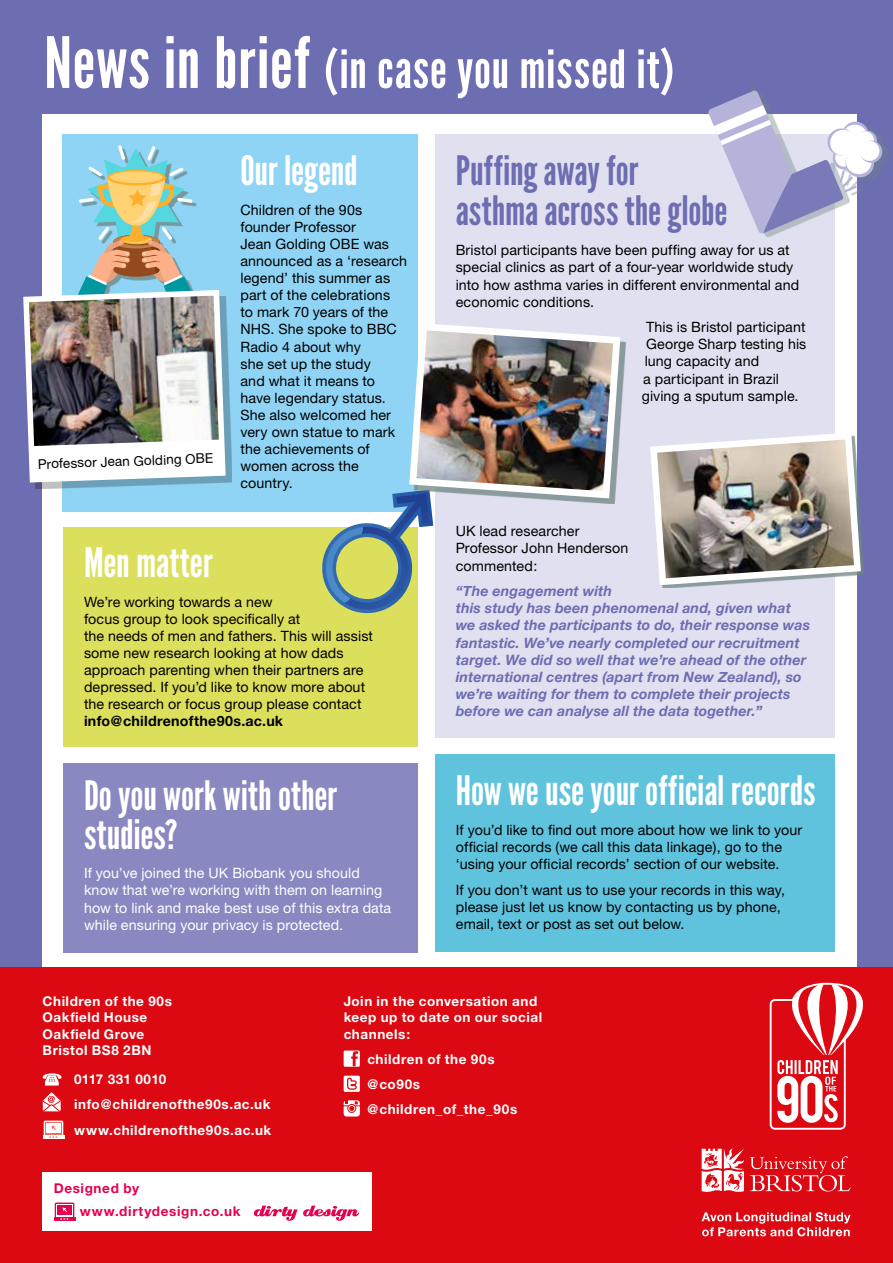
<style>
.page{position:relative;width:893px;height:1263px;background:#fff}
.page>*{position:absolute;margin:0;border:0;box-sizing:border-box;transform-origin:0 0}
.t1{font:52.5px "League Gothic";letter-spacing:.015em;color:#fff}
.t2{font:40.5px/39px "League Gothic";letter-spacing:-.005em;color:#fff}
.t3{font:40.5px/40.5px "League Gothic";color:#6d6db1}
.t4{font:14.25px/17.1px "Helvetica Neue";letter-spacing:.005em;color:#000}
.t5{font:italic 700 14.25px/17.1px "Helvetica Neue";letter-spacing:.005em;color:#6d6db1}
.t6{font:14.25px/17.1px "Helvetica Neue";letter-spacing:.005em;color:#fff}
.t7{font:700 14.25px "Helvetica Neue";letter-spacing:.015em;color:#000}
.t8{font:700 13.5px/16.5px "Helvetica Neue";letter-spacing:.04em;color:#fff}
.t9{font:700 13.5px/23px "Helvetica Neue";letter-spacing:.05em;color:#e50051}
.t10{font:13.5px "Helvetica Neue";color:#000}
.s1{font-size:70.5px}
</style>
<div class="page">
<div style="left:0;top:0;width:893px;height:967px;background:#6d6db1"></div>
<div style="left:43px;top:115px;width:814px;height:852px;background:#fff"></div>
<div style="left:63px;top:134px;width:355px;height:377px;background:#90d4f5"></div>
<div style="left:0;top:967px;width:893px;height:296px;background:#dc0812"></div>
<svg style="left:702px;top:1212px;width:148px;height:24px"></svg>
<svg style="left:750px;top:1156px;width:101px;height:35px"></svg>
<svg style="left:702px;top:1149px;width:42px;height:43px"></svg>
<svg style="left:42px;top:1073px;width:20px;height:12px"></svg>
<svg style="left:42px;top:1092px;width:19px;height:20px"></svg>
<div style="left:44px;top:1120px;width:19px;height:17px;background:#fff;border-radius:2px"></div>
<div style="left:45px;top:1122px;width:17px;height:13px;background:#ee6f62"></div>
<div style="left:46px;top:1123px;width:15px;height:10px;background:#fff"></div>
<svg style="left:43px;top:1125px;width:21px;height:14px"></svg>
<div style="left:344px;top:1050px;width:16px;height:17px;background:#fff"></div>
<svg style="left:351px;top:1051px;width:7px;height:15px"></svg>
<div style="left:344px;top:1076px;width:16px;height:16px;background:#fff"></div>
<svg style="left:347px;top:1077px;width:10px;height:13px"></svg>
<svg style="left:344px;top:1100px;width:16px;height:16px"></svg>
<div style="left:42px;top:1172px;width:330px;height:59px;background:#fff"></div>
<div style="left:55px;top:1202px;width:19px;height:17px;background:#e50051;border-radius:2px"></div>
<div style="left:56px;top:1204px;width:17px;height:13px;background:#fff"></div>
<div style="left:57px;top:1205px;width:15px;height:10px;background:#e50051"></div>
<svg style="left:54px;top:1207px;width:21px;height:14px"></svg>
<svg style="left:254px;top:1205px;width:105px;height:16px"></svg>
<svg style="left:769px;top:982px;width:94px;height:148px"></svg>
<div style="left:435px;top:134px;width:399px;height:604px;background:#e1e0f1"></div>
<div style="left:715px;top:86px;width:174px;height:150px;background:#6e8482;opacity:.4"></div>
<svg style="left:708px;top:86px;width:175px;height:148px"></svg>
<div style="left:63px;top:527px;width:355px;height:220px;background:#dbdf5b"></div>
<div style="left:63px;top:763px;width:355px;height:189px;background:#8a88c1"></div>
<div style="left:435px;top:754px;width:399px;height:198px;background:#60c3dd"></div>
<div style="left:29px;top:296px;width:203px;height:193px;background:#000;opacity:.25"></div>
<img style="left:23px;top:145px;width:205px;height:340px">
<img style="left:321px;top:324px;width:303px;height:290px">
<img style="left:650px;top:429px;width:214px;height:160px">
<h1 class="t1" style="left:44px;top:38px;width:631px"><span class="s1">News in brief</span> (in case you missed it)</h1>
<p class="t10" style="left:38px;top:456px;width:177px;rotate:-2deg">Professor Jean Golding OBE</p>
<h2 class="t2" style="left:240px;top:151px;width:119px">Our legend</h2>
<p class="t4" style="left:240px;top:201px;width:168px">Children of the 90s founder Professor<br>Jean Golding OBE was announced as a ‘research legend’ this summer as part of the celebrations<br>to mark 70 years of the<br>NHS. She spoke to BBC<br>Radio 4 about why<br>she set up the study<br>and what it means to have legendary status.<br>She also welcomed her very own statue to mark the achievements of women across the country.</p>
<h2 class="t2" style="left:84px;top:543px;width:130px">Men matter</h2>
<p class="t4" style="left:84px;top:593px;width:291px">We’re working towards a new<br>focus group to look specifically at<br>the needs of men and fathers. This will assist some new research looking at how dads approach parenting when their partners are depressed. If you’d like to know more about the research or focus group please contact</p>
<p class="t7" style="left:84px;top:712px;width:201px">info@childrenofthe90s.ac.uk</p>
<h2 class="t2" style="left:84px;top:776px;width:255px">Do you work with other studies?</h2>
<p class="t6" style="left:84px;top:864px;width:309px">If you’ve joined the UK Biobank you should know that we’re working with them on learning how to link and make best use of this extra data while ensuring your privacy is protected.</p>
<h2 class="t3" style="left:456px;top:150px;width:273px">Puffing away for asthma across the globe</h2>
<p class="t4" style="left:456px;top:242px;width:345px">Bristol participants have been puffing away for us at special clinics as part of a four-year worldwide study into how asthma varies in different environmental and economic conditions.</p>
<p class="t4" style="left:646px;top:318px;width:161px">This is Bristol participant</p>
<p class="t4" style="left:646px;top:336px;width:162px">George Sharp testing his</p>
<p class="t4" style="left:645px;top:353px;width:116px">lung capacity and</p>
<p class="t4" style="left:643px;top:370px;width:137px">a participant in Brazil</p>
<p class="t4" style="left:642px;top:387px;width:158px">giving a sputum sample.</p>
<p class="t4" style="left:456px;top:523px;width:174px">UK lead researcher<br>Professor John Henderson commented:</p>
<p class="t5" style="left:456px;top:583px;width:356px">“The engagement with<br>this study has been phenomenal and, given what we asked the participants to do, their response was fantastic. We’ve nearly completed our recruitment target. We did so well that we’re ahead of the other international centres (apart from New Zealand), so we’re waiting for them to complete their projects before we can analyse all the data together.”</p>
<h2 class="t2" style="left:456px;top:771px;width:361px">How we use your official records</h2>
<p class="t4" style="left:456px;top:821px;width:348px">If you’d like to find out more about how we link to your official records (we call this data linkage), go to the ‘using your official records’ section of our website.</p>
<p class="t4" style="left:456px;top:881px;width:331px">If you don’t want us to use your records in this way, please just let us know by contacting us by phone, email, text or post as set out below.</p>
<p class="t8" style="left:43px;top:992px;width:131px">Children of the 90s<br>Oakfield House<br>Oakfield Grove<br>Bristol BS8 2BN</p>
<p class="t8" style="left:74px;top:1067px;width:199px;line-height:25px">0117 331 0010 info@childrenofthe90s.ac.uk www.childrenofthe90s.ac.uk</p>
<p class="t9" style="left:80px;top:1177px;width:162px;text-indent:-26px">Designed by www.dirtydesign.co.uk</p>
<p class="t8" style="left:344px;top:992px;width:200px">Join in the conversation and keep up to date on our social channels:</p>
<p class="t8" style="left:367px;top:1046px;width:151px;line-height:25px">children of the 90s @co90s @children_of_the_90s</p>
</div>
